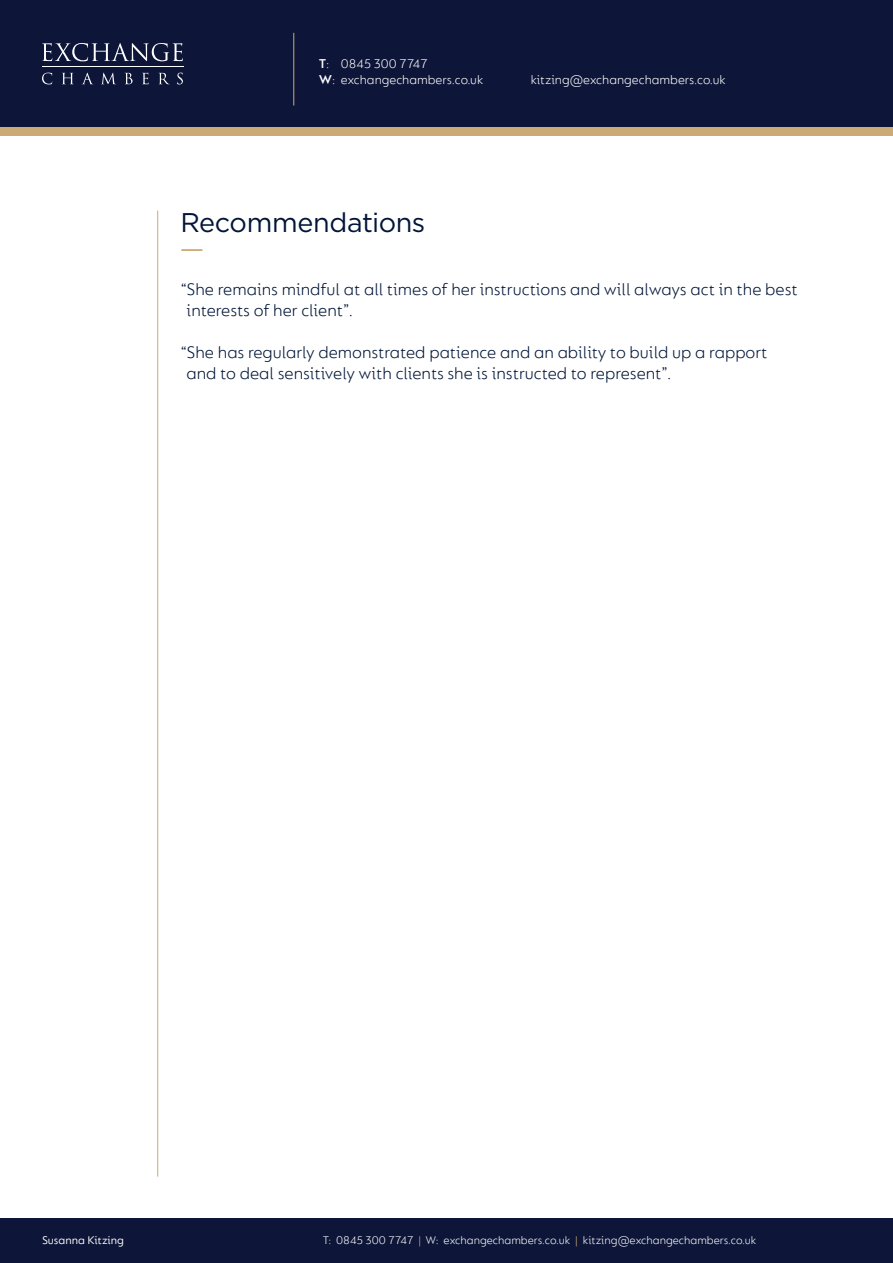
<style>
.page{position:relative;width:893px;height:1263px;background:#fff}
.page>*{position:absolute;margin:0;border:0;box-sizing:border-box;transform-origin:0 0}
.t1{font:27px "Gotham";letter-spacing:-.015em;color:#001537}
.t2{font:300 18px/21px "FS Lucas";color:#001537}
.t3{font:300 13.5px/16.2px "FS Lucas";color:#fff}
.t4{font:300 12px "FS Lucas";color:#fff}
.t5{font:12px "FS Lucas";color:#fff}
.s1{font-weight:600}
.s2{color:#cbaa76}
</style>
<div class="page">
<div style="left:0;top:64px;width:893px;height:72px;background:#cbaa76"></div>
<div style="left:0;top:0;width:893px;height:127px;background:#0d1638"></div>
<div style="left:0;top:1219px;width:893px;height:44px;background:#0d1638"></div>
<hr style="left:42px;top:67px;width:142px;height:1px;background:#fff">
<svg style="left:42px;top:43px;width:141px;height:18px"></svg>
<svg style="left:42px;top:73px;width:10px;height:11px"></svg>
<svg style="left:62px;top:73px;width:11px;height:11px"></svg>
<svg style="left:82px;top:73px;width:11px;height:11px"></svg>
<svg style="left:102px;top:73px;width:13px;height:11px"></svg>
<svg style="left:125px;top:73px;width:8px;height:11px"></svg>
<svg style="left:142px;top:73px;width:7px;height:11px"></svg>
<svg style="left:159px;top:73px;width:10px;height:11px"></svg>
<svg style="left:177px;top:73px;width:6px;height:11px"></svg>
<hr style="left:293px;top:33px;width:1px;height:73px;background:#cbaa76">
<hr style="left:157px;top:211px;width:1px;height:966px;background:#cbaa76">
<hr style="left:181px;top:249px;width:21px;height:2px;background:#cbaa76">
<p class="t3" style="left:319px;top:55px;width:166px"><span class="s1">T</span>: 0845 300 7747<br><span class="s1">W</span>: exchangechambers.co.uk</p>
<p class="t3" style="left:531px;top:71px;width:196px">kitzing@exchangechambers.co.uk</p>
<p class="t1" style="left:180px;top:205px;width:247px">Recommendations</p>
<p class="t2" style="left:187px;top:278px;width:613px;text-indent:-6px">“She remains mindful at all times of her instructions and will always act in the best interests of her client”.</p>
<p class="t2" style="left:187px;top:341px;width:583px;text-indent:-6px">“She has regularly demonstrated patience and an ability to build up a rapport and to deal sensitively with clients she is instructed to represent”.</p>
<p class="t5" style="left:42px;top:1233px;width:84px">Susanna Kitzing</p>
<p class="t4" style="left:323px;top:1233px;width:435px">T: 0845 300 7747 <span class="s2">|</span> W: exchangechambers.co.uk <span class="s2">|</span> kitzing@exchangechambers.co.uk</p>
</div>
